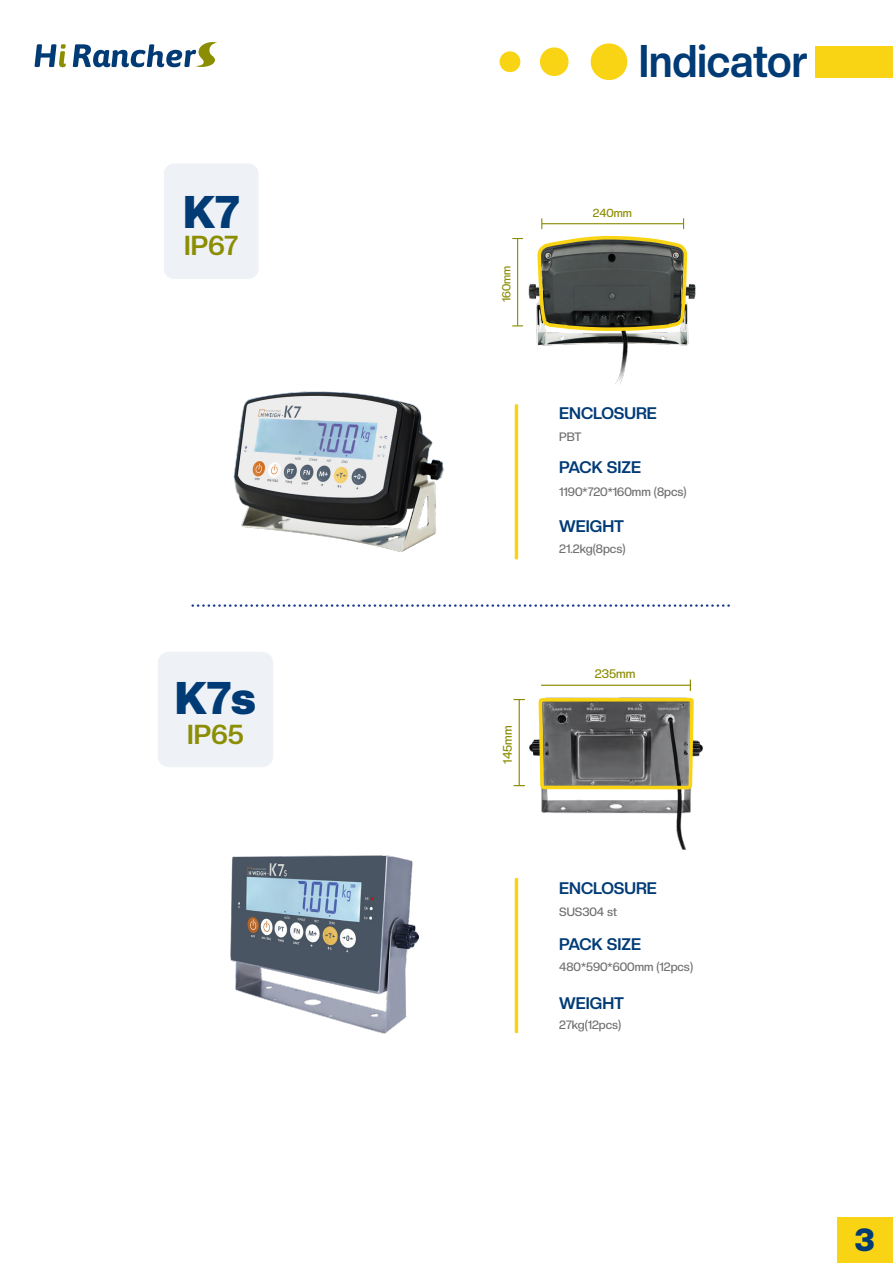
<style>
.page{position:relative;width:893px;height:1263px;background:#fff}
.page>*{position:absolute;margin:0;border:0;box-sizing:border-box;transform-origin:0 0}
.t1{font:700 45px "Creato Display";color:#013b76;scale:.94 1}
.t2{font:900 45px "Creato Display";color:#013b76}
.t3{font:900 31.5px "Creato Display";color:#013b76}
.t4{font:700 27px "Creato Display";color:#8b8d03}
.t5{font:700 16.5px "Creato Display";color:#013b76}
.t6{font:500 12.15px "Creato Display";color:#8b8d03}
.t7{font:500 12px "Creato Display";color:#717071}
.t8{font:500 11.85px "Creato Display";color:#717071}
.t9{font:500 11.55px "Creato Display";color:#8b8d03}
</style>
<div class="page">
<div style="left:591px;top:43px;width:36px;height:37px;background:#f9d414;border-radius:50%"></div>
<div style="left:540px;top:47px;width:29px;height:29px;background:#f9d414;border-radius:50%"></div>
<div style="left:500px;top:51px;width:20px;height:21px;background:#f9d414;border-radius:50%"></div>
<div style="left:837px;top:1218px;width:56px;height:45px;background:#f9d414"></div>
<div style="left:164px;top:163px;width:95px;height:116px;background:#eef1f5;border-radius:10px"></div>
<div style="left:158px;top:652px;width:115px;height:115px;background:#eef1f5;border-radius:11px"></div>
<img style="left:233px;top:391px;width:211px;height:161px">
<hr style="left:517px;top:239px;width:1px;height:87px;background:#8b8d03">
<img style="left:521px;top:238px;width:175px;height:89px">
<img style="left:231px;top:856px;width:188px;height:178px">
<hr style="left:519px;top:699px;width:1px;height:87px;background:#8b8d03">
<img style="left:521px;top:699px;width:182px;height:88px">
<svg style="left:193px;top:604px;width:537px;height:3px"></svg>
<svg style="left:536px;top:218px;width:154px;height:125px"></svg>
<hr style="left:515px;top:878px;width:3px;height:155px;background:#f9d414">
<hr style="left:515px;top:404px;width:3px;height:155px;background:#f9d414">
<div style="left:816px;top:46px;width:77px;height:32px;background:#f9d414"></div>
<svg style="left:537px;top:333px;width:160px;height:517px"></svg>
<svg style="left:35px;top:44px;width:31px;height:23px"></svg>
<svg style="left:73px;top:42px;width:144px;height:26px"></svg>
<h1 class="t2" style="left:183px;top:185px;width:58px">K7</h1>
<h3 class="t4" style="left:184px;top:229px;width:55px">IP67</h3>
<h1 class="t2" style="left:175px;top:671px;width:83px">K7s</h1>
<h3 class="t4" style="left:187px;top:718px;width:58px">IP65</h3>
<h1 class="t1" style="left:639px;top:34px;width:181px">Indicator</h1>
<p class="t9" style="left:500px;top:302px;width:38px;rotate:-90deg">160mm</p>
<p class="t6" style="left:500px;top:763px;width:40px;rotate:-90deg">145mm</p>
<p class="t9" style="left:593px;top:206px;width:41px">240mm</p>
<p class="t5" style="left:559px;top:404px;width:99px">ENCLOSURE</p>
<p class="t7" style="left:559px;top:430px;width:24px">PBT</p>
<p class="t5" style="left:559px;top:458px;width:83px">PACK SIZE</p>
<p class="t7" style="left:559px;top:485px;width:129px">1190*720*160mm (8pcs)</p>
<p class="t5" style="left:559px;top:516px;width:66px">WEIGHT</p>
<p class="t7" style="left:559px;top:541px;width:68px">21.2kg(8pcs)</p>
<p class="t6" style="left:595px;top:666px;width:42px">235mm</p>
<p class="t5" style="left:559px;top:879px;width:99px">ENCLOSURE</p>
<p class="t8" style="left:559px;top:905px;width:60px">SUS304 st</p>
<p class="t5" style="left:559px;top:934px;width:83px">PACK SIZE</p>
<p class="t8" style="left:559px;top:960px;width:135px">480*590*600mm (12pcs)</p>
<p class="t5" style="left:559px;top:993px;width:66px">WEIGHT</p>
<p class="t8" style="left:559px;top:1018px;width:64px">27kg(12pcs)</p>
<h2 class="t3" style="left:855px;top:1221px;width:21px">3</h2>
</div>
